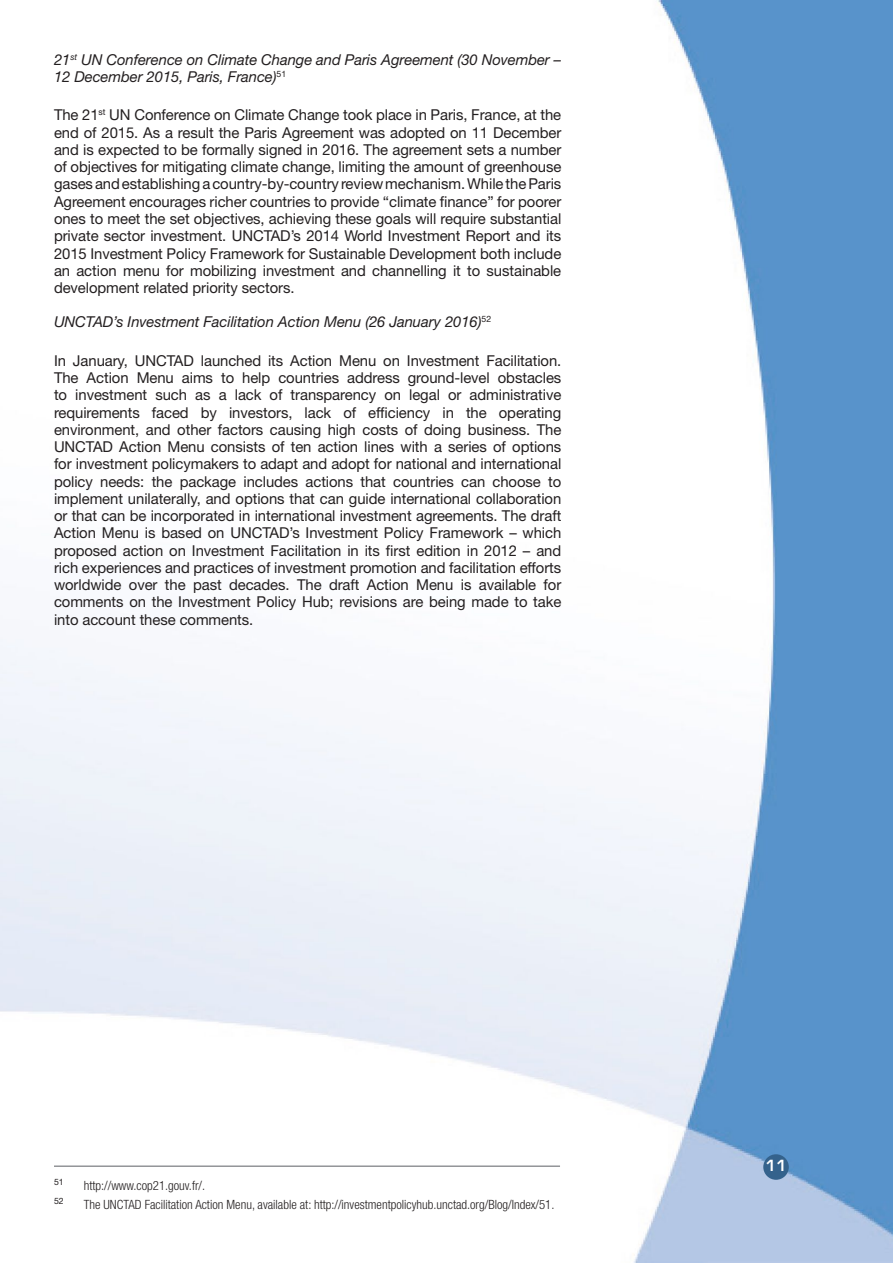
<style>
.page{position:relative;width:893px;height:1263px;background:#fff}
.page>*{position:absolute;margin:0;border:0;box-sizing:border-box;transform-origin:0 0}
.TXT_NORMAL{font:15px/17.2px "Helvetica Neue LT Std";letter-spacing:-.005em;color:#231f20;text-align:justify}
.italic_sub_title{font:italic 15px/17.2px "Helvetica Neue LT Std";letter-spacing:-.005em;color:#231f20}
.t1{font:600 15px "Eurostile LT Std";color:#fff}
.NOTE{font:300 condensed 12.75px "Helvetica Neue LT Std";color:#231f20}
.NOTE-2{font:8.7px "Helvetica Neue LT Std";color:#231f20}
</style>
<div class="page">
<img style="left:0;top:0;width:893px;height:1263px">
<div style="left:763px;top:1154px;width:26px;height:26px;background:#34628c;border-radius:50%"></div>
<hr style="left:54px;top:1165px;width:506px;height:2px;background:#939598">
<p class="italic_sub_title" style="left:54px;top:51px;width:509px">21<sup>st</sup> UN Conference on Climate Change and Paris Agreement (30 November –<br>12 December 2015, Paris, France)<sup>51</sup></p>
<p class="TXT_NORMAL" style="left:54px;top:106px;width:509px">The 21<sup>st</sup> UN Conference on Climate Change took place in Paris, France, at the end of 2015. As a result the Paris Agreement was adopted on 11 December and is expected to be formally signed in 2016. The agreement sets a number of objectives for mitigating climate change, limiting the amount of greenhouse gases and establishing a country-by-country review mechanism. While the Paris Agreement encourages richer countries to provide “climate finance” for poorer ones to meet the set objectives, achieving these goals will require substantial private sector investment. UNCTAD’s 2014 World Investment Report and its 2015 Investment Policy Framework for Sustainable Development both include an action menu for mobilizing investment and channelling it to sustainable development related priority sectors.</p>
<p class="italic_sub_title" style="left:54px;top:313px;width:439px">UNCTAD’s Investment Facilitation Action Menu (26 January 2016)<sup>52</sup></p>
<p class="TXT_NORMAL" style="left:54px;top:352px;width:509px">In January, UNCTAD launched its Action Menu on Investment Facilitation.<br>The Action Menu aims to help countries address ground-level obstacles to investment such as a lack of transparency on legal or administrative requirements faced by investors, lack of efficiency in the operating environment, and other factors causing high costs of doing business. The UNCTAD Action Menu consists of ten action lines with a series of options for investment policymakers to adapt and adopt for national and international policy needs: the package includes actions that countries can choose to implement unilaterally, and options that can guide international collaboration or that can be incorporated in international investment agreements. The draft Action Menu is based on UNCTAD’s Investment Policy Framework – which proposed action on Investment Facilitation in its first edition in 2012 – and rich experiences and practices of investment promotion and facilitation efforts worldwide over the past decades. The draft Action Menu is available for comments on the Investment Policy Hub; revisions are being made to take into account these comments.</p>
<p class="NOTE-2" style="left:54px;top:1176px;width:11px">51</p>
<p class="NOTE" style="left:84px;top:1178px;width:123px">http://www.cop21.gouv.fr/.</p>
<p class="NOTE-2" style="left:54px;top:1196px;width:11px">52</p>
<p class="NOTE" style="left:84px;top:1197px;width:472px">The UNCTAD Facilitation Action Menu, available at: http://investmentpolicyhub.unctad.org/Blog/Index/51.</p>
<p class="t1" style="left:765px;top:1156px;width:23px">11</p>
</div>
